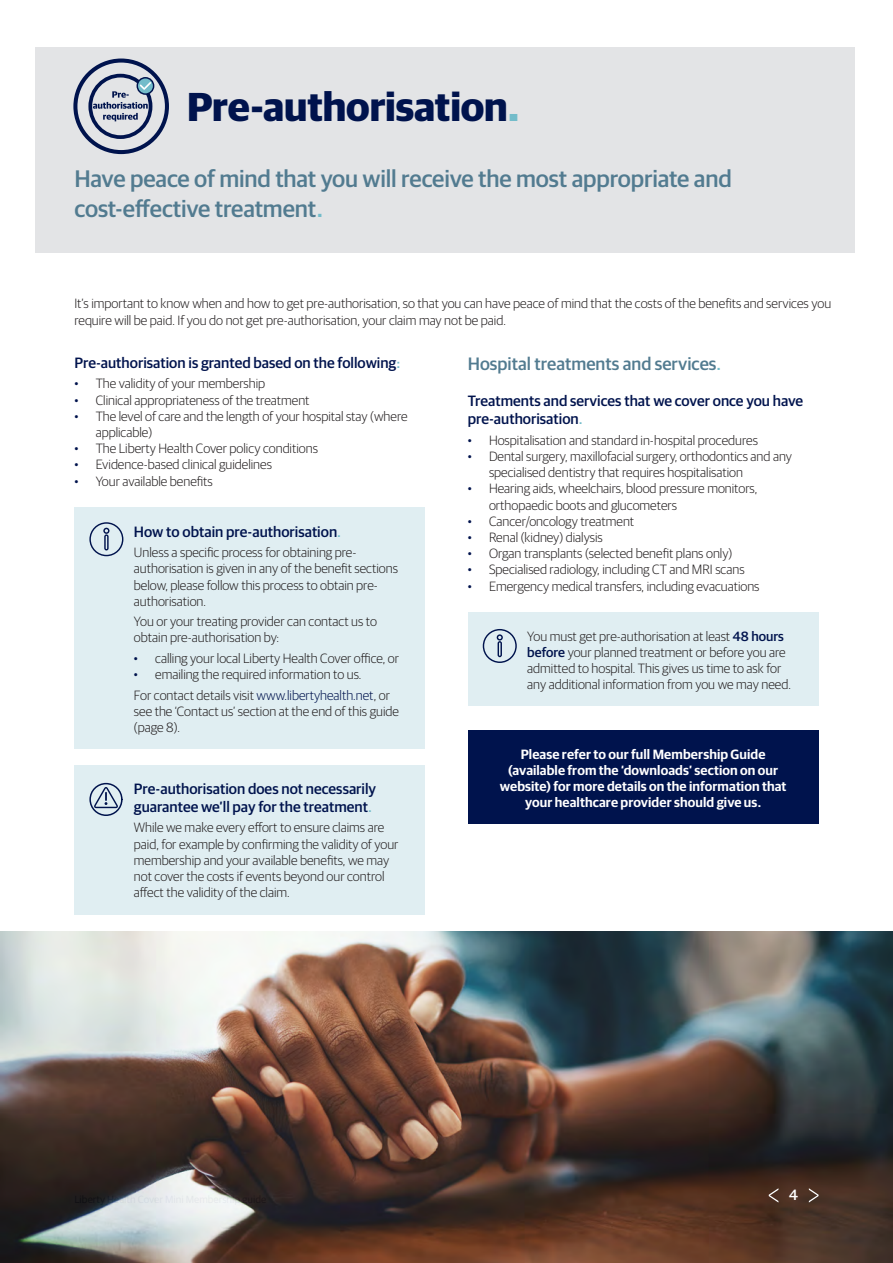
<style>
.page{position:relative;width:893px;height:1263px;background:#fff}
.page>*{position:absolute;margin:0;border:0;box-sizing:border-box;transform-origin:0 0}
.Main_Page_Heading_Ti{font:700 40.5px "Guardian Sans";letter-spacing:-.005em;color:#00134d}
.Opening_Paragraph{font:500 24px/30px "Guardian Sans";letter-spacing:-.01em;color:#527b90}
.new_body_copy{font:500 18px "Guardian Sans";color:#527b90}
.new_body_copy-2{font:500 15px/18px "Guardian Sans";color:#00134d}
.t1{font:500 15px "Guardian Sans";color:#fff}
.new_body_copy-3{font:300 13.5px/16.2px "Guardian Sans";color:#231f20}
.Page_Number{font:600 13.5px/16.2px "Guardian Sans";letter-spacing:.005em;color:#fff;text-align:center}
.s1{font-size:45px;color:#73bcca}
.s2{font-size:27px;color:#73bcca}
.s3{color:#73bcca}
.s4{color:#00134d}
.s5{font-weight:500;color:#00134d}
</style>
<div class="page">
<img style="left:0;top:931px;width:893px;height:332px">
<div style="left:35px;top:47px;width:820px;height:206px;background:#e3e4e6"></div>
<div style="left:74px;top:508px;width:351px;height:241px;background:#e0eef2"></div>
<div style="left:74px;top:765px;width:351px;height:149px;background:#e0eef2"></div>
<div style="left:468px;top:613px;width:351px;height:93px;background:#e0eef2"></div>
<div style="left:468px;top:731px;width:351px;height:93px;background:#00134d"></div>
<svg style="left:73px;top:59px;width:96px;height:95px"></svg>
<div style="left:89px;top:783px;width:34px;height:33px;border:2px solid #00134d;border-radius:50%"></div>
<svg style="left:93px;top:787px;width:26px;height:21px"></svg>
<svg style="left:89px;top:522px;width:34px;height:34px"></svg>
<svg style="left:483px;top:629px;width:34px;height:34px"></svg>
<svg style="left:809px;top:1188px;width:10px;height:15px"></svg>
<svg style="left:769px;top:1188px;width:9px;height:15px"></svg>
<p class="Main_Page_Heading_Ti" style="left:187px;top:76px;width:334px">Pre-authorisation<span class="s1">.</span></p>
<p class="Opening_Paragraph" style="left:74px;top:162px;width:659px">Have peace of mind that you will receive the most appropriate and cost-effective treatment<span class="s2">.</span></p>
<p class="new_body_copy-3" style="left:74px;top:295px;width:758px">It’s important to know when and how to get pre-authorisation, so that you can have peace of mind that the costs of the benefits and services you require will be paid. If you do not get pre-authorisation, your claim may not be paid.</p>
<p class="new_body_copy-2" style="left:74px;top:353px;width:327px">Pre-authorisation is granted based on the following<span class="s3">:</span></p>
<p class="new_body_copy-3" style="left:74px;top:375px;width:192px"><span class="s4">•</span> The validity of your membership</p>
<p class="new_body_copy-3" style="left:74px;top:391px;width:237px"><span class="s4">•</span> Clinical appropriateness of the treatment</p>
<p class="new_body_copy-3" style="left:96px;top:407px;width:313px;text-indent:-21px"><span class="s4">•</span> The level of care and the length of your hospital stay (where applicable)</p>
<p class="new_body_copy-3" style="left:74px;top:440px;width:245px"><span class="s4">•</span> The Liberty Health Cover policy conditions</p>
<p class="new_body_copy-3" style="left:74px;top:456px;width:199px"><span class="s4">•</span> Evidence-based clinical guidelines</p>
<p class="new_body_copy-3" style="left:74px;top:472px;width:140px"><span class="s4">•</span> Your available benefits</p>
<p class="new_body_copy-2" style="left:134px;top:521px;width:209px">How to obtain pre-authorisation<span class="s3">.</span></p>
<p class="new_body_copy-3" style="left:134px;top:543px;width:266px">Unless a specific process for obtaining pre&shy;authorisation is given in any of the benefit sections below, please follow this process to obtain pre&shy;authorisation.</p>
<p class="new_body_copy-3" style="left:134px;top:613px;width:245px">You or your treating provider can contact us to obtain pre-authorisation by:</p>
<p class="new_body_copy-3" style="left:134px;top:649px;width:267px"><span class="s4">•</span> calling your local Liberty Health Cover office, or</p>
<p class="new_body_copy-3" style="left:134px;top:665px;width:229px"><span class="s4">•</span> emailing the required information to us.</p>
<p class="new_body_copy-3" style="left:134px;top:686px;width:266px">For contact details visit <span class="s4">www.libertyhealth.net</span>, or see the ‘Contact us’ section at the end of this guide (page 8).</p>
<p class="new_body_copy-2" style="left:134px;top:779px;width:244px">Pre-authorisation does not necessarily guarantee we’ll pay for the treatment<span class="s3">.</span></p>
<p class="new_body_copy-3" style="left:134px;top:819px;width:266px">While we make every effort to ensure claims are paid, for example by confirming the validity of your membership and your available benefits, we may not cover the costs if events beyond our control affect the validity of the claim.</p>
<p class="new_body_copy" style="left:468px;top:351px;width:255px">Hospital treatments and services<span class="s3">.</span></p>
<p class="new_body_copy-2" style="left:468px;top:391px;width:337px">Treatments and services that we cover once you have pre-authorisation<span class="s3">.</span></p>
<p class="new_body_copy-3" style="left:468px;top:431px;width:292px"><span class="s4">•</span> Hospitalisation and standard in-hospital procedures</p>
<p class="new_body_copy-3" style="left:489px;top:447px;width:305px;text-indent:-21px"><span class="s4">•</span> Dental surgery, maxillofacial surgery, orthodontics and any specialised dentistry that requires hospitalisation</p>
<p class="new_body_copy-3" style="left:489px;top:480px;width:270px;text-indent:-21px"><span class="s4">•</span> Hearing aids, wheelchairs, blood pressure monitors, orthopaedic boots and glucometers</p>
<p class="new_body_copy-3" style="left:468px;top:512px;width:168px"><span class="s4">•</span> Cancer/oncology treatment</p>
<p class="new_body_copy-3" style="left:468px;top:528px;width:137px"><span class="s4">•</span> Renal (kidney) dialysis</p>
<p class="new_body_copy-3" style="left:468px;top:545px;width:266px"><span class="s4">•</span> Organ transplants (selected benefit plans only)</p>
<p class="new_body_copy-3" style="left:468px;top:561px;width:278px"><span class="s4">•</span> Specialised radiology, including CT and MRI scans</p>
<p class="new_body_copy-3" style="left:468px;top:577px;width:293px"><span class="s4">•</span> Emergency medical transfers, including evacuations</p>
<p class="new_body_copy-3" style="left:527px;top:627px;width:265px">You must get pre-authorisation at least <span class="s5">48 hours before</span> your planned treatment or before you are admitted to hospital. This gives us time to ask for any additional information from you we may need.</p>
<p class="Page_Number" style="left:500px;top:745px;width:288px">Please refer to our full Membership Guide (available from the ‘downloads’ section on our website) for more details on the information that your healthcare provider should give us.</p>
<p class="t1" style="left:789px;top:1184px;width:10px">4</p>
</div>
